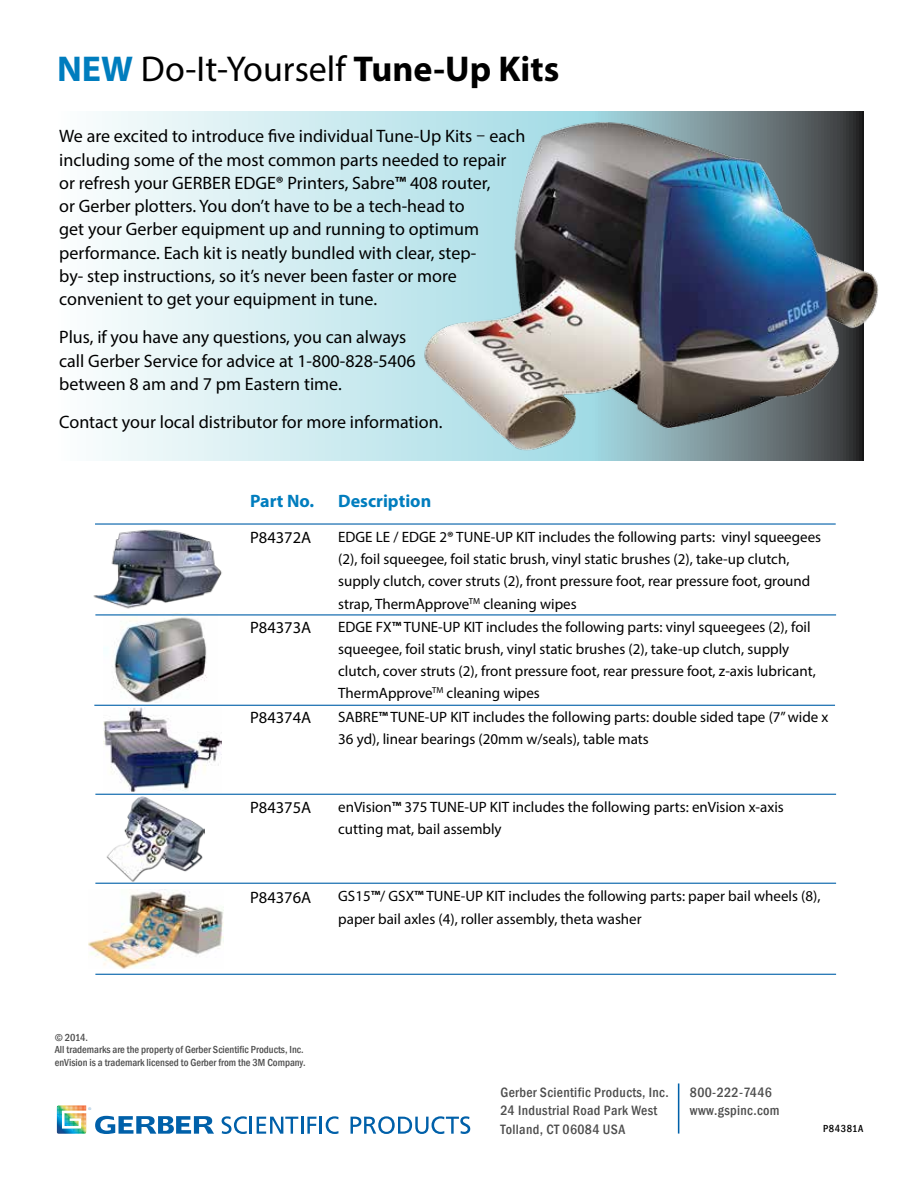
<style>
.page{position:relative;width:918px;height:1188px;background:#fff}
.page>*{position:absolute;margin:0;border:0;box-sizing:border-box;transform-origin:0 0}
.t1{font:36px "Myriad Pro";color:#000}
.t2{font:18px/23.2px "Myriad Pro";color:#000}
.t3{font:700 18px "Myriad Pro";color:#007dbe}
.t4{font:16.5px "Myriad Pro";color:#000}
.t5{font:15px/22.2px "Myriad Pro";color:#000}
.t6{font:500 condensed 13.95px/18.6px "Franklin Gothic";letter-spacing:.025em;color:#4d4d4d}
.t7{font:500 condensed 10.5px/12.6px "Franklin Gothic";color:#4d4d4d}
.t8{font:500 condensed 10.5px "Franklin Gothic";letter-spacing:.055em;color:#000}
.t9{font:4.5px "Courier New";color:#0060a9}
.s1{font-weight:700;color:#007dbe}
.s2{font-weight:700}
.s3{font-family:"Minion Pro"}
.s4{font-weight:600}
</style>
<div class="page">
<svg style="left:102px;top:112px;width:762px;height:349px"></svg>
<svg style="left:95px;top:1116px;width:119px;height:18px"></svg>
<svg style="left:222px;top:1116px;width:117px;height:18px"></svg>
<svg style="left:351px;top:1116px;width:119px;height:18px"></svg>
<svg style="left:57px;top:1106px;width:29px;height:28px"></svg>
<hr style="left:678px;top:1083px;width:1px;height:51px;background:#0060a9">
<img style="left:95px;top:796px;width:110px;height:87px">
<img style="left:88px;top:890px;width:136px;height:79px">
<img style="left:93px;top:529px;width:129px;height:80px">
<img style="left:103px;top:613px;width:114px;height:90px">
<hr style="left:95px;top:614px;width:741px;height:1px;background:#0060a9">
<hr style="left:94px;top:705px;width:741px;height:1px;background:#0060a9">
<hr style="left:95px;top:794px;width:741px;height:1px;background:#0060a9">
<hr style="left:95px;top:883px;width:741px;height:1px;background:#0060a9">
<img style="left:422px;top:119px;width:457px;height:335px">
<hr style="left:95px;top:974px;width:741px;height:1px;background:#0060a9">
<img style="left:104px;top:707px;width:117px;height:85px">
<hr style="left:95px;top:523px;width:741px;height:2px;background:#0060a9">
<h1 class="t1" style="left:57px;top:47px;width:504px"><span class="s1">NEW</span> Do-It-Yourself <span class="s2">Tune-Up Kits</span></h1>
<p class="t2" style="left:59px;top:124px;width:468px">We are excited to introduce five individual Tune-Up Kits <span class="s3">–</span> each including some of the most common parts needed to repair or refresh your GERBER EDGE<span class="s4">®</span> Printers, Sabre<span class="s4">™</span> 408 router,<br>or Gerber plotters. You don’t have to be a tech-head to<br>get your Gerber equipment up and running to optimum performance. Each kit is neatly bundled with clear, step-<br>by- step instructions, so it’s never been faster or more convenient to get your equipment in tune.</p>
<p class="t2" style="left:59px;top:325px;width:358px">Plus, if you have any questions, you can always call Gerber Service for advice at 1-800-828-5406 between 8 am and 7 pm Eastern time.</p>
<p class="t2" style="left:59px;top:410px;width:385px">Contact your local distributor for more information.</p>
<p class="t3" style="left:250px;top:489px;width:65px">Part No.</p>
<p class="t3" style="left:338px;top:489px;width:94px">Description</p>
<p class="t4" style="left:250px;top:527px;width:63px">P84372A</p>
<p class="t5" style="left:338px;top:526px;width:484px">EDGE LE / EDGE 2<span class="s4">®</span> TUNE-UP KIT includes the following parts: vinyl squeegees (2), foil squeegee, foil static brush, vinyl static brushes (2), take-up clutch, supply clutch, cover struts (2), front pressure foot, rear pressure foot, ground strap, ThermApprove<sup>TM</sup> cleaning wipes</p>
<p class="t4" style="left:250px;top:617px;width:63px">P84373A</p>
<p class="t5" style="left:338px;top:615px;width:479px">EDGE FX<span class="s4">™</span> TUNE-UP KIT includes the following parts: vinyl squeegees (2), foil squeegee, foil static brush, vinyl static brushes (2), take-up clutch, supply clutch, cover struts (2), front pressure foot, rear pressure foot, z-axis lubricant, ThermApprove<sup>TM</sup> cleaning wipes</p>
<p class="t4" style="left:250px;top:707px;width:63px">P84374A</p>
<p class="t5" style="left:338px;top:705px;width:492px">SABRE<span class="s4">™</span> TUNE-UP KIT includes the following parts: double sided tape (7” wide x<br>36 yd), linear bearings (20mm w/seals), table mats</p>
<p class="t4" style="left:250px;top:797px;width:63px">P84375A</p>
<p class="t5" style="left:338px;top:795px;width:447px">enVision<span class="s4">™</span> 375 TUNE-UP KIT includes the following parts: enVision x-axis cutting mat, bail assembly</p>
<p class="t4" style="left:250px;top:887px;width:63px">P84376A</p>
<p class="t5" style="left:338px;top:885px;width:484px">GS15<span class="s4">™</span>/ GSX<span class="s4">™</span> TUNE-UP KIT includes the following parts: paper bail wheels (8), paper bail axles (4), roller assembly, theta washer</p>
<p class="t7" style="left:55px;top:1031px;width:252px">© 2014.<br>All trademarks are the property of Gerber Scientific Products, Inc. enVision is a trademark licensed to Gerber from the 3M Company.</p>
<p class="t9" style="left:88px;top:1106px;width:4px">®</p>
<p class="t6" style="left:501px;top:1083px;width:170px">Gerber Scientific Products, Inc.<br>24 Industrial Road Park West<br>Tolland, CT 06084 USA</p>
<p class="t6" style="left:690px;top:1083px;width:91px">800-222-7446 www.gspinc.com</p>
<p class="t8" style="left:823px;top:1122px;width:42px">P84381A</p>
</div>
